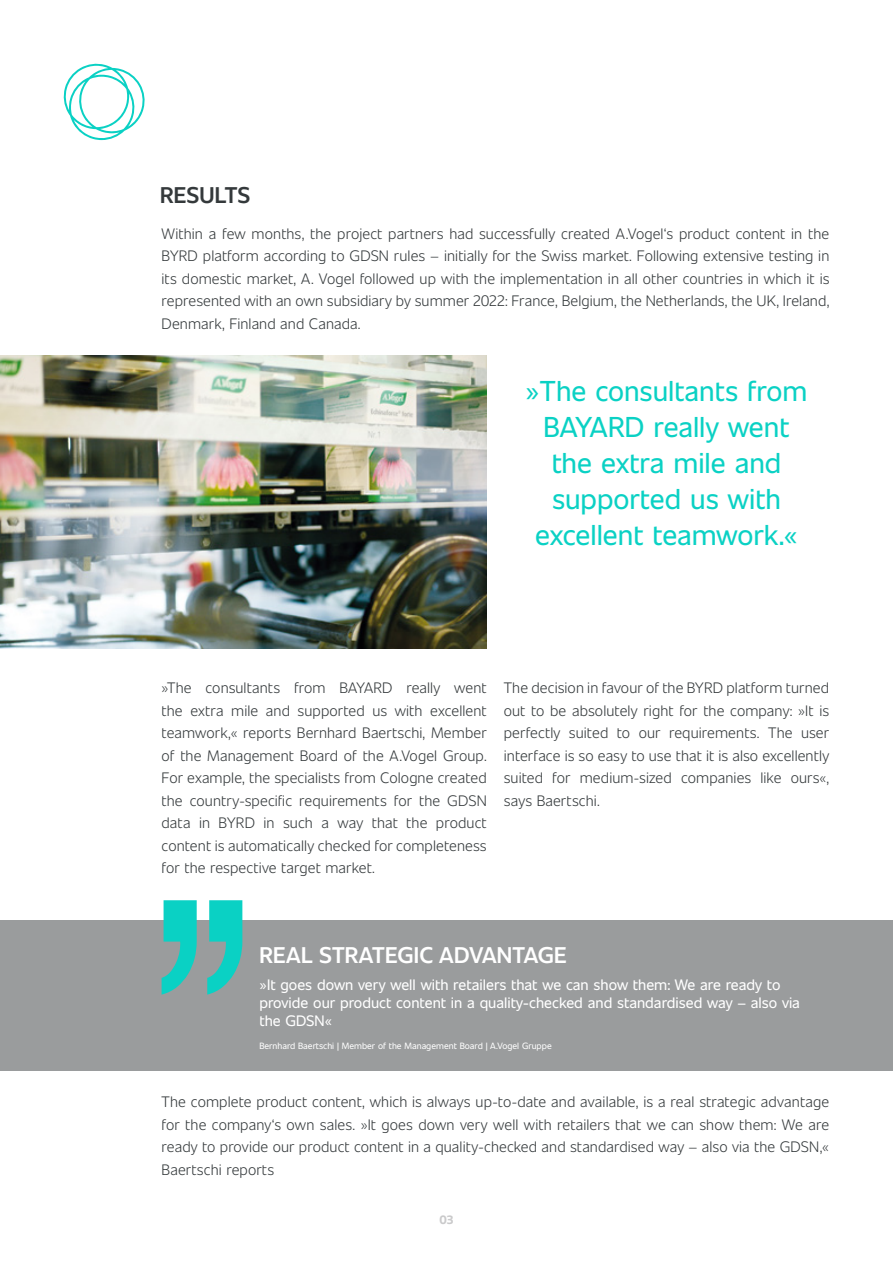
<style>
.page{position:relative;width:893px;height:1263px;background:#fff}
.page>*{position:absolute;margin:0;border:0;box-sizing:border-box;transform-origin:0 0}
.t1{font:28.5px/36px "Unitext";letter-spacing:-.005em;color:#0ad1c4;text-align:center}
.t2{font:600 22.5px "Unitext";letter-spacing:.01em;color:#fff}
.t3{font:600 22.5px "Unitext";letter-spacing:.005em;color:#34393b}
.t4{font:300 15px/22.5px "Unitext";letter-spacing:.005em;color:#34393b;text-align:justify}
.t5{font:15px/18px "Unitext";color:#fff}
.t6{font:700 12px "Unitext";color:#cacacb}
.t7{font:9px "Unitext";color:#fff}
</style>
<div class="page">
<svg style="left:63px;top:63px;width:82px;height:77px"></svg>
<img style="left:0;top:356px;width:486px;height:292px">
<div style="left:0;top:920px;width:893px;height:151px;background:#9a9c9d"></div>
<svg style="left:162px;top:900px;width:80px;height:95px"></svg>
<h2 class="t3" style="left:160px;top:178px;width:92px">RESULTS</h2>
<p class="t4" style="left:162px;top:221px;width:669px">Within a few months, the project partners had successfully created A.Vogel‘s product content in the BYRD platform according to GDSN rules – initially for the Swiss market. Following extensive testing in its domestic market, A. Vogel followed up with the implementation in all other countries in which it is represented with an own subsidiary by summer 2022: France, Belgium, the Netherlands, the UK, Ireland, Denmark, Finland and Canada.</p>
<h1 class="t1" style="left:525px;top:371px;width:283px">»The consultants from<br>BAYARD really went the extra mile and supported us with excellent teamwork.«</h1>
<p class="t4" style="left:162px;top:675px;width:327px">»The consultants from BAYARD really went the extra mile and supported us with excellent teamwork,« reports Bernhard Baertschi, Member of the Management Board of the A.Vogel Group.<br>For example, the specialists from Cologne created the country-specific requirements for the GDSN data in BYRD in such a way that the product content is automatically checked for completeness for the respective target market.</p>
<p class="t4" style="left:504px;top:675px;width:327px">The decision in favour of the BYRD platform turned out to be absolutely right for the company: »It is perfectly suited to our requirements. The user interface is so easy to use that it is also excellently suited for medium-sized companies like ours«, says Baertschi.</p>
<h2 class="t2" style="left:259px;top:939px;width:309px">REAL STRATEGIC ADVANTAGE</h2>
<p class="t5" style="left:259px;top:975px;width:542px">»It goes down very well with retailers that we can show them: We are ready to provide our product content in a quality-checked and standardised way – also via the GDSN«</p>
<p class="t7" style="left:259px;top:1039px;width:294px">Bernhard Baertschi | Member of the Management Board | A.Vogel Gruppe</p>
<p class="t4" style="left:162px;top:1089px;width:669px">The complete product content, which is always up-to-date and available, is a real strategic advantage for the company‘s own sales. »It goes down very well with retailers that we can show them: We are ready to provide our product content in a quality-checked and standardised way – also via the GDSN,« Baertschi reports</p>
<p class="t6" style="left:440px;top:1211px;width:15px">03</p>
</div>
